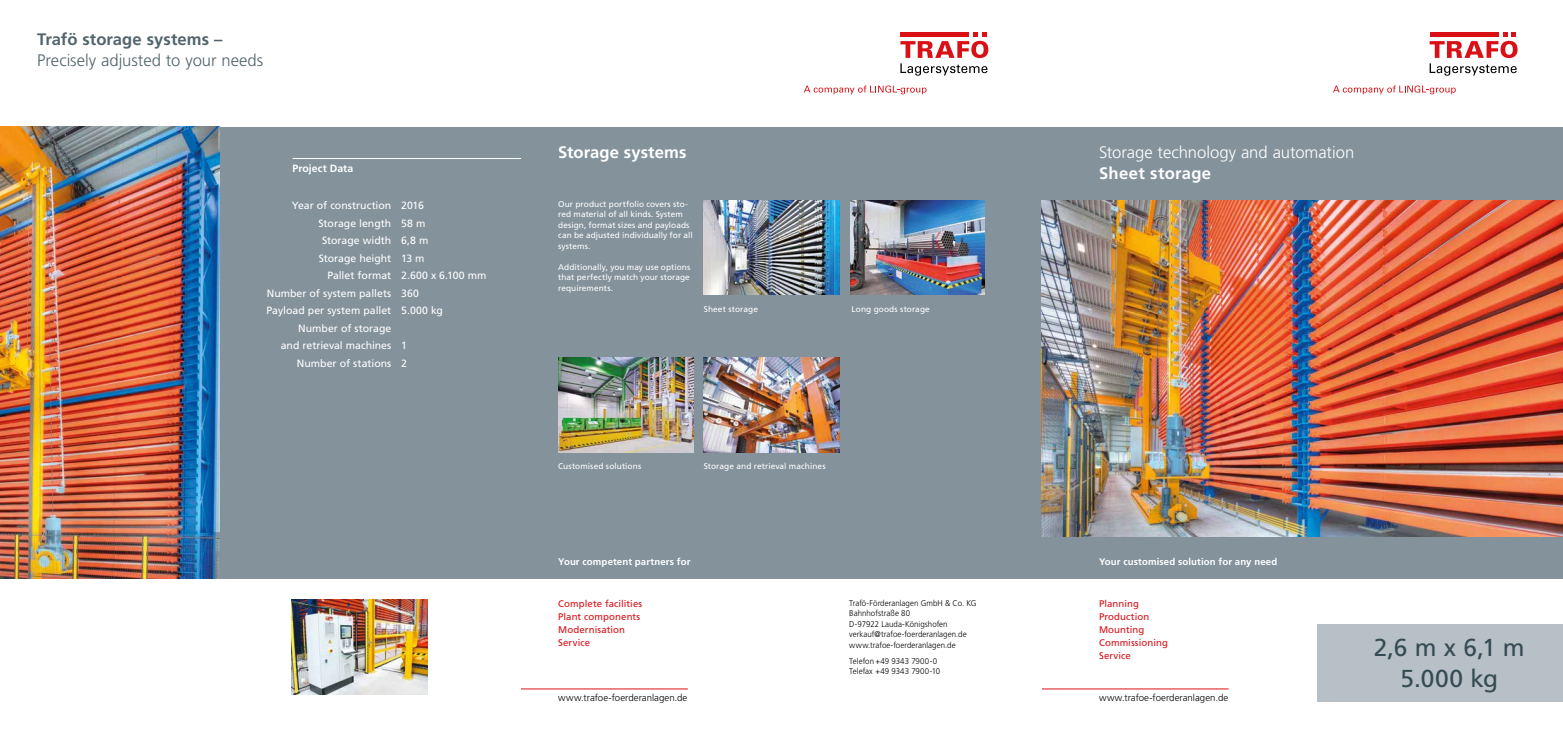
<style>
.page{position:relative;width:1563px;height:737px;background:#fff}
.page>*{position:absolute;margin:0;border:0;box-sizing:border-box;transform-origin:0 0}
.t1{font:24.5px/31.5px "Frutiger LT Std";color:#354b54;text-align:center}
.t2{font:300 16.62px "Frutiger LT Std";color:#fff}
.t3{font:300 16.62px "Frutiger LT Std";color:#52646d}
.t4{font:700 16.62px "Frutiger LT Std";letter-spacing:.01em;color:#fff}
.t5{font:700 16.62px "Frutiger LT Std";letter-spacing:.005em;color:#52646d}
.t6{font:10.5px/17.5px "Frutiger LT Std";color:#fff}
.t7{font:700 10.5px "Frutiger LT Std";letter-spacing:.005em;color:#fff}
.t8{font:9.62px/13.1px "Frutiger LT Std";letter-spacing:.01em;color:#d91016}
.t9{font:700 9.62px "Frutiger LT Std";letter-spacing:.01em;color:#fff}
.t10{font:300 9.62px "Frutiger LT Std";letter-spacing:.005em;color:#000}
.t11{font:8.31px/10.5px "Frutiger LT Std";letter-spacing:.005em;color:#fff}
.t12{font:300 8.31px/10.5px "Frutiger LT Std";letter-spacing:.005em;color:#000;scale:.95 1}
</style>
<div class="page">
<div style="left:0;top:127px;width:1563px;height:451px;background:#83929b"></div>
<img style="left:1042px;top:200px;width:521px;height:336px">
<svg style="left:900px;top:33px;width:88px;height:43px"></svg>
<svg style="left:804px;top:85px;width:122px;height:9px"></svg>
<img style="left:850px;top:200px;width:135px;height:95px">
<img style="left:704px;top:200px;width:135px;height:95px">
<hr style="left:521px;top:688px;width:167px;height:1px;background:#d91016">
<img style="left:704px;top:358px;width:135px;height:94px">
<svg style="left:1429px;top:33px;width:88px;height:43px"></svg>
<svg style="left:1333px;top:85px;width:122px;height:9px"></svg>
<hr style="left:1042px;top:688px;width:186px;height:1px;background:#d91016">
<img style="left:558px;top:358px;width:136px;height:94px">
<hr style="left:293px;top:158px;width:228px;height:1px;background:#fff">
<img style="left:292px;top:599px;width:135px;height:95px">
<img style="left:0;top:126px;width:220px;height:452px">
<div style="left:1317px;top:624px;width:246px;height:77px;background:#b6c0c6"></div>
<h2 class="t5" style="left:37px;top:29px;width:187px">Trafö storage systems –</h2>
<h2 class="t3" style="left:37px;top:51px;width:227px">Precisely adjusted to your needs</h2>
<p class="t7" style="left:293px;top:162px;width:62px">Project Data</p>
<p class="t6" style="left:267px;top:197px;width:126px;text-align:right">Year of construction<br>Storage length<br>Storage width<br>Storage height<br>Pallet format<br>Number of system pallets<br>Payload per system pallet<br>Number of storage<br>and retrieval machines<br>Number of stations</p>
<p class="t6" style="left:401px;top:197px;width:87px">2016<br>58 m<br>6,8 m<br>13 m<br>2.600 x 6.100 mm<br>360<br>5.000 kg</p>
<p class="t6" style="left:401px;top:337px;width:7px">1<br>2</p>
<h2 class="t4" style="left:558px;top:143px;width:130px">Storage systems</h2>
<p class="t11" style="left:558px;top:198px;width:136px">Our product portfolio covers sto&shy;red material of all kinds. System design, format sizes and payloads can be adjusted individually for all systems.</p>
<p class="t11" style="left:558px;top:261px;width:134px;text-align:justify">Additionally, you may use options that perfectly match your storage requirements.</p>
<p class="t11" style="left:704px;top:303px;width:56px">Sheet storage</p>
<p class="t11" style="left:851px;top:303px;width:80px">Long goods storage</p>
<p class="t11" style="left:558px;top:461px;width:85px">Customised solutions</p>
<p class="t11" style="left:704px;top:461px;width:123px">Storage and retrieval machines</p>
<p class="t9" style="left:558px;top:555px;width:134px">Your competent partners for</p>
<p class="t8" style="left:558px;top:597px;width:86px">Complete facilities<br>Plant components<br>Modernisation<br>Service</p>
<p class="t10" style="left:558px;top:692px;width:131px">www.trafoe-foerderanlagen.de</p>
<p class="t12" style="left:849px;top:597px;width:136px">Trafö-Förderanlagen GmbH &amp; Co. KG<br>Bahnhofstraße 80<br>D-97922 Lauda-Königshofen verkauf@trafoe-foerderanlagen.de www.trafoe-foerderanlagen.de</p>
<p class="t12" style="left:849px;top:655px;width:97px">Telefon +49 9343 7900-0<br>Telefax +49 9343 7900-10</p>
<h2 class="t2" style="left:1099px;top:143px;width:257px">Storage technology and automation</h2>
<h2 class="t4" style="left:1099px;top:164px;width:114px">Sheet storage</h2>
<p class="t9" style="left:1099px;top:555px;width:180px">Your customised solution for any need</p>
<p class="t8" style="left:1099px;top:597px;width:70px">Planning<br>Production<br>Mounting<br>Commissioning<br>Service</p>
<p class="t10" style="left:1099px;top:692px;width:131px">www.trafoe-foerderanlagen.de</p>
<h1 class="t1" style="left:1373px;top:631px;width:152px">2,6 m x 6,1 m<br>5.000 kg</h1>
</div>
